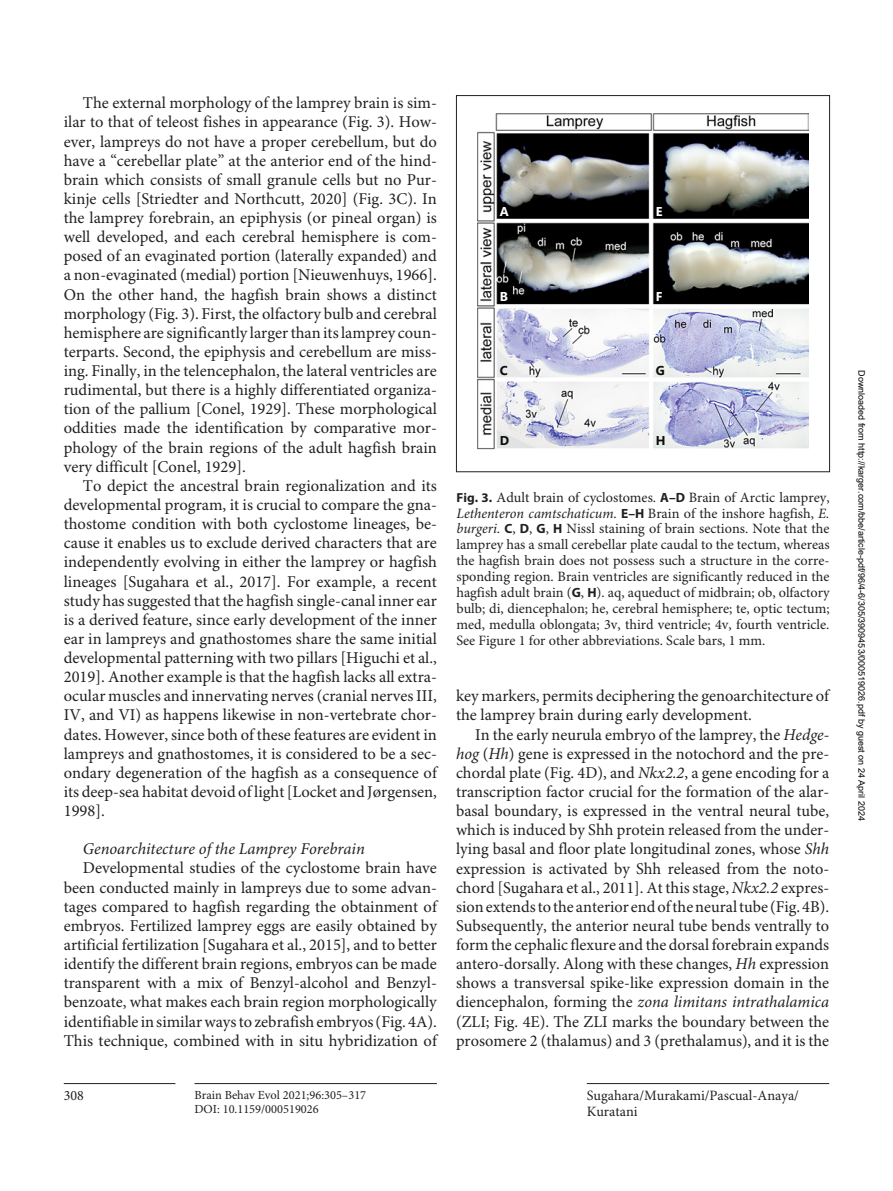
<style>
.page{position:relative;width:893px;height:1191px;background:#fff}
.page>*{position:absolute;margin:0;border:0;box-sizing:border-box;transform-origin:0 0}
.t1{font:16.5px/19px "Minion Pro";color:#231f20;text-align:justify}
.t2{font:italic 16.5px "Minion Pro";color:#231f20}
.t3{font:14.25px/15.9px "Minion Pro";color:#231f20}
.t4{font:700 12.75px "Segoe UI";color:#fff}
.t5{font:700 12.75px "Segoe UI";color:#0e0e09}
.t6{font:12.3px/14px "Minion Pro";color:#231f20}
.t7{font:9px "Arial";color:#000}
.s1{font-family:"Myriad Pro";font-weight:700;font-size:13.2px}
.s2{font-family:"Myriad Pro";font-weight:700;font-size:13.35px}
.s3{font-style:italic}
</style>
<div class="page">
<hr style="left:64px;top:1083px;width:111px;height:1px;background:#231f20">
<hr style="left:195px;top:1083px;width:242px;height:1px;background:#231f20">
<hr style="left:587px;top:1083px;width:242px;height:1px;background:#231f20">
<img style="left:477px;top:113px;width:332px;height:337px">
<div style="left:456px;top:95px;width:374px;height:377px;border:1px solid #231f20"></div>
<p class="t1" style="left:64px;top:94px;width:375px;text-indent:19px">The external morphology of the lamprey brain is sim&shy;ilar to that of teleost fishes in appearance (Fig. 3). How&shy;ever, lampreys do not have a proper cerebellum, but do have a “cerebellar plate” at the anterior end of the hind&shy;brain which consists of small granule cells but no Pur&shy;kinje cells [Striedter and Northcutt, 2020] (Fig. 3C). In the lamprey forebrain, an epiphysis (or pineal organ) is well developed, and each cerebral hemisphere is com&shy;posed of an evaginated portion (laterally expanded) and a non-evaginated (medial) portion [Nieuwenhuys, 1966].<br>On the other hand, the hagfish brain shows a distinct morphology (Fig. 3). First, the olfactory bulb and cerebral hemisphere are significantly larger than its lamprey coun&shy;terparts. Second, the epiphysis and cerebellum are miss&shy;ing. Finally, in the telencephalon, the lateral ventricles are rudimental, but there is a highly differentiated organiza&shy;tion of the pallium [Conel, 1929]. These morphological oddities made the identification by comparative mor&shy;phology of the brain regions of the adult hagfish brain very difficult [Conel, 1929].</p>
<p class="t1" style="left:64px;top:477px;width:375px;text-indent:19px">To depict the ancestral brain regionalization and its developmental program, it is crucial to compare the gna&shy;thostome condition with both cyclostome lineages, be&shy;cause it enables us to exclude derived characters that are independently evolving in either the lamprey or hagfish lineages [Sugahara et al., 2017]. For example, a recent study has suggested that the hagfish single-canal inner ear is a derived feature, since early development of the inner ear in lampreys and gnathostomes share the same initial developmental patterning with two pillars [Higuchi et al., 2019]. Another example is that the hagfish lacks all extra&shy;ocular muscles and innervating nerves (cranial nerves III, IV, and VI) as happens likewise in non-vertebrate chor&shy;dates. However, since both of these features are evident in lampreys and gnathostomes, it is considered to be a sec&shy;ondary degeneration of the hagfish as a consequence of its deep-sea habitat devoid of light [Locket and Jørgensen, 1998].</p>
<p class="t2" style="left:83px;top:839px;width:283px">Genoarchitecture of the Lamprey Forebrain</p>
<p class="t1" style="left:64px;top:859px;width:375px;text-indent:19px">Developmental studies of the cyclostome brain have been conducted mainly in lampreys due to some advan&shy;tages compared to hagfish regarding the obtainment of embryos. Fertilized lamprey eggs are easily obtained by artificial fertilization [Sugahara et al., 2015], and to better identify the different brain regions, embryos can be made transparent with a mix of Benzyl-alcohol and Benzyl&shy;benzoate, what makes each brain region morphologically identifiable in similar ways to zebrafish embryos (Fig. 4A).<br>This technique, combined with in situ hybridization of</p>
<p class="t3" style="left:64px;top:1088px;width:22px">308</p>
<p class="t6" style="left:195px;top:1088px;width:173px">Brain Behav Evol 2021;96:305–317<br>DOI: 10.1159/000519026</p>
<p class="t4" style="left:500px;top:200px;width:10px">A</p>
<p class="t4" style="left:656px;top:200px;width:8px">E</p>
<p class="t4" style="left:500px;top:285px;width:10px">B</p>
<p class="t4" style="left:656px;top:285px;width:8px">F</p>
<p class="t5" style="left:500px;top:358px;width:9px">C</p>
<p class="t5" style="left:656px;top:358px;width:11px">G</p>
<p class="t5" style="left:500px;top:428px;width:11px">D</p>
<p class="t5" style="left:656px;top:428px;width:11px">H</p>
<p class="t3" style="left:456px;top:489px;width:375px;text-align:justify"><span class="s1">Fig. 3.</span> Adult brain of cyclostomes. <span class="s2">A–D</span> Brain of Arctic lamprey, <span class="s3">Lethenteron camtschaticum</span>. <span class="s2">E–H</span> Brain of the inshore hagfish, <span class="s3">E. burgeri</span>. <span class="s2">C</span>, <span class="s2">D</span>, <span class="s2">G</span>, <span class="s2">H</span> Nissl staining of brain sections. Note that the lamprey has a small cerebellar plate caudal to the tectum, whereas the hagfish brain does not possess such a structure in the corre&shy;sponding region. Brain ventricles are significantly reduced in the hagfish adult brain (<span class="s2">G</span>, <span class="s2">H</span>). aq, aqueduct of midbrain; ob, olfactory bulb; di, diencephalon; he, cerebral hemisphere; te, optic tectum; med, medulla oblongata; 3v, third ventricle; 4v, fourth ventricle.<br>See Figure 1 for other abbreviations. Scale bars, 1 mm.</p>
<p class="t1" style="left:456px;top:687px;width:375px">key markers, permits deciphering the genoarchitecture of the lamprey brain during early development.</p>
<p class="t1" style="left:456px;top:725px;width:375px;text-indent:19px">In the early neurula embryo of the lamprey, the <span class="s3">Hedge&shy;hog</span> (<span class="s3">Hh</span>) gene is expressed in the notochord and the pre&shy;chordal plate (Fig. 4D), and <span class="s3">Nkx2.2</span>, a gene encoding for a transcription factor crucial for the formation of the alar&shy;basal boundary, is expressed in the ventral neural tube, which is induced by Shh protein released from the under&shy;lying basal and floor plate longitudinal zones, whose <span class="s3">Shh </span>expression is activated by Shh released from the noto&shy;chord [Sugahara et al., 2011]. At this stage, <span class="s3">Nkx2.2</span> expres&shy;sion extends to the anterior end of the neural tube (Fig. 4B).<br>Subsequently, the anterior neural tube bends ventrally to form the cephalic flexure and the dorsal forebrain expands antero-dorsally. Along with these changes, <span class="s3">Hh</span> expression shows a transversal spike-like expression domain in the diencephalon, forming the <span class="s3">zona limitans intrathalamica </span>(ZLI; Fig. 4E). The ZLI marks the boundary between the prosomere 2 (thalamus) and 3 (prethalamus), and it is the</p>
<p class="t3" style="left:587px;top:1088px;width:214px">Sugahara/Murakami/Pascual-Anaya/<br>Kuratani</p>
<p class="t7" style="left:865px;top:370px;width:451px;rotate:90deg">Downloaded from http://karger.com/bbe/article-pdf/96/4-6/305/3909453/000519026.pdf by guest on 24 April 2024</p>
</div>
